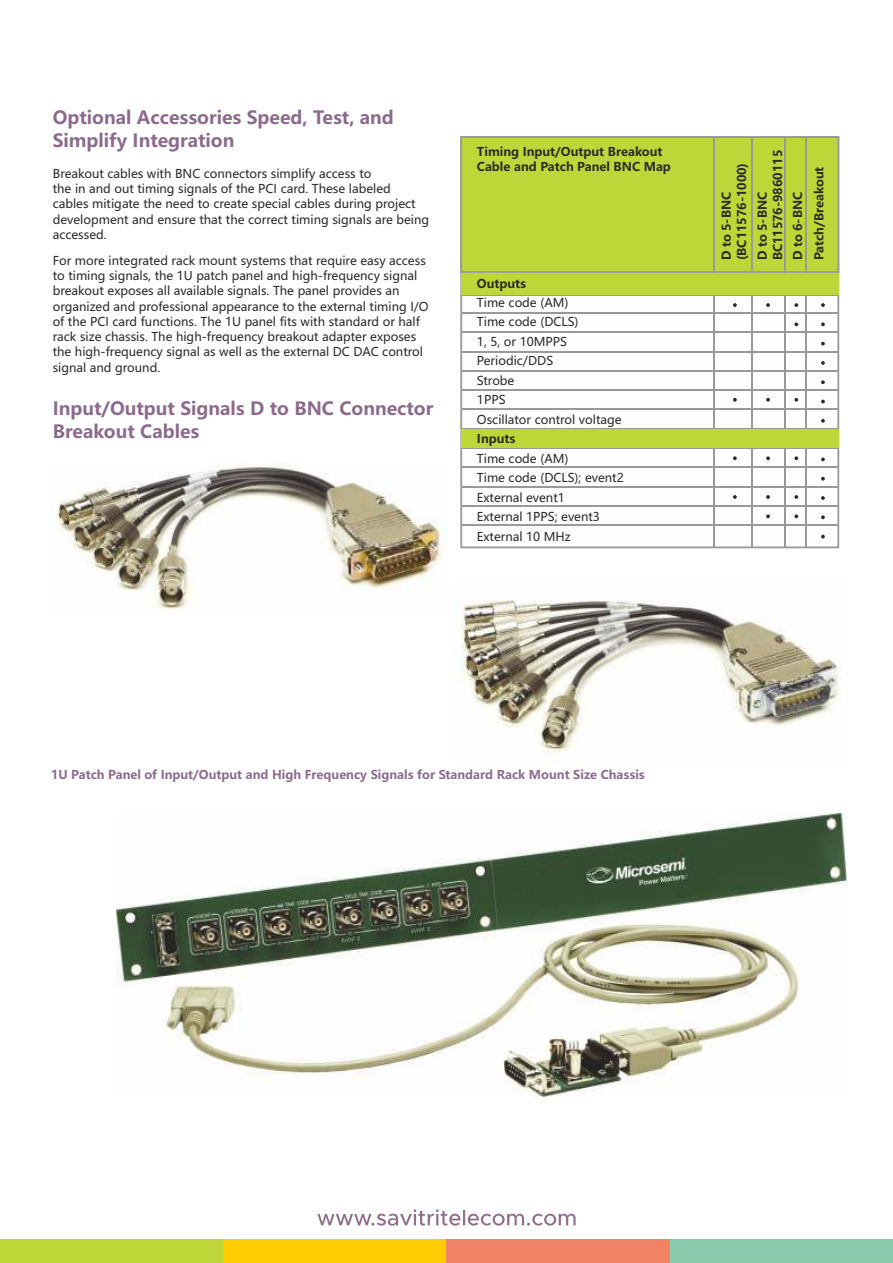
<style>
.page{position:relative;width:893px;height:1263px;background:#fff}
.page>*{position:absolute;margin:0;border:0;box-sizing:border-box;transform-origin:0 0}
.t1{font:700 18px/22.8px "Microsoft Ya Hei UI";color:#8b6a8c}
.t2{font:12px/15.3px "Microsoft Ya Hei UI";color:#2b2a29}
.t3{font:700 12px/15.3px "Microsoft Ya Hei UI";color:#2b2a29}
.t4{font:700 12px "Microsoft Ya Hei UI";color:#8b6a8c}
</style>
<div class="page">
<svg style="left:460px;top:274px;width:380px;height:275px"></svg>
<div style="left:460px;top:136px;width:380px;height:138px;background:#bdd738"></div>
<hr style="left:714px;top:137px;width:1px;height:410px;background:#999">
<hr style="left:751px;top:137px;width:1px;height:410px;background:#999">
<hr style="left:784px;top:137px;width:1px;height:410px;background:#999">
<hr style="left:805px;top:137px;width:2px;height:410px;background:#999">
<hr style="left:461px;top:294px;width:377px;height:2px;background:#999">
<hr style="left:461px;top:312px;width:377px;height:1px;background:#999">
<hr style="left:461px;top:332px;width:377px;height:1px;background:#999">
<hr style="left:461px;top:351px;width:377px;height:1px;background:#999">
<hr style="left:461px;top:370px;width:377px;height:1px;background:#999">
<hr style="left:461px;top:389px;width:377px;height:2px;background:#999">
<hr style="left:461px;top:409px;width:377px;height:1px;background:#999">
<hr style="left:461px;top:428px;width:377px;height:1px;background:#999">
<hr style="left:461px;top:447px;width:377px;height:1px;background:#999">
<hr style="left:461px;top:467px;width:377px;height:1px;background:#999">
<hr style="left:461px;top:486px;width:377px;height:1px;background:#999">
<hr style="left:461px;top:505px;width:377px;height:1px;background:#999">
<hr style="left:461px;top:525px;width:377px;height:1px;background:#999">
<svg style="left:733px;top:303px;width:4px;height:4px"></svg>
<svg style="left:821px;top:303px;width:4px;height:4px"></svg>
<svg style="left:821px;top:322px;width:4px;height:4px"></svg>
<svg style="left:821px;top:342px;width:4px;height:3px"></svg>
<svg style="left:821px;top:361px;width:4px;height:4px"></svg>
<svg style="left:821px;top:380px;width:4px;height:4px"></svg>
<svg style="left:821px;top:400px;width:4px;height:3px"></svg>
<svg style="left:821px;top:419px;width:4px;height:4px"></svg>
<svg style="left:821px;top:457px;width:4px;height:4px"></svg>
<svg style="left:821px;top:477px;width:4px;height:4px"></svg>
<svg style="left:821px;top:496px;width:4px;height:4px"></svg>
<svg style="left:821px;top:515px;width:4px;height:4px"></svg>
<svg style="left:821px;top:535px;width:4px;height:3px"></svg>
<svg style="left:794px;top:303px;width:4px;height:4px"></svg>
<svg style="left:794px;top:322px;width:4px;height:4px"></svg>
<svg style="left:766px;top:303px;width:4px;height:4px"></svg>
<svg style="left:733px;top:398px;width:4px;height:4px"></svg>
<svg style="left:794px;top:398px;width:4px;height:4px"></svg>
<svg style="left:766px;top:398px;width:4px;height:4px"></svg>
<svg style="left:733px;top:495px;width:4px;height:4px"></svg>
<svg style="left:794px;top:495px;width:4px;height:4px"></svg>
<svg style="left:766px;top:495px;width:4px;height:4px"></svg>
<svg style="left:794px;top:514px;width:4px;height:4px"></svg>
<svg style="left:766px;top:514px;width:4px;height:4px"></svg>
<img style="left:461px;top:600px;width:380px;height:155px">
<img style="left:50px;top:464px;width:392px;height:145px">
<img style="left:116px;top:813px;width:730px;height:283px">
<div style="left:670px;top:1239px;width:223px;height:24px;background:#8ccaae"></div>
<div style="left:223px;top:1239px;width:223px;height:24px;background:#fecc00"></div>
<div style="left:446px;top:1239px;width:224px;height:24px;background:#f08365"></div>
<div style="left:0;top:1239px;width:223px;height:24px;background:#bdd738"></div>
<svg style="left:317px;top:1209px;width:259px;height:16px"></svg>
<div style="left:461px;top:429px;width:377px;height:18px;background:#bdd738"></div>
<svg style="left:733px;top:456px;width:4px;height:4px"></svg>
<svg style="left:794px;top:456px;width:4px;height:4px"></svg>
<svg style="left:766px;top:456px;width:4px;height:4px"></svg>
<div style="left:461px;top:273px;width:377px;height:21px;background:#bdd738"></div>
<h1 class="t1" style="left:53px;top:108px;width:343px">Optional Accessories Speed, Test, and<br>Simplify Integration</h1>
<p class="t2" style="left:53px;top:167px;width:378px">Breakout cables with BNC connectors simplify access to<br>the in and out timing signals of the PCI card. These labeled cables mitigate the need to create special cables during project development and ensure that the correct timing signals are being accessed.</p>
<p class="t2" style="left:53px;top:254px;width:378px">For more integrated rack mount systems that require easy access to timing signals, the 1U patch panel and high-frequency signal breakout exposes all available signals. The panel provides an organized and professional appearance to the external timing I/O of the PCI card functions. The 1U panel fits with standard or half rack size chassis. The high-frequency breakout adapter exposes the high-frequency signal as well as the external DC DAC control signal and ground.</p>
<h1 class="t1" style="left:53px;top:399px;width:382px">Input/Output Signals D to BNC Connector<br>Breakout Cables</h1>
<p class="t3" style="left:477px;top:145px;width:195px">Timing Input/Output Breakout<br>Cable and Patch Panel BNC Map</p>
<p class="t3" style="left:477px;top:277px;width:51px">Outputs</p>
<p class="t2" style="left:477px;top:294px;width:103px;line-height:19.5px">Time code (AM)<br>Time code (DCLS)<br>1, 5, or 10MPPS</p>
<p class="t2" style="left:477px;top:352px;width:146px;line-height:19.5px">Periodic/DDS<br>Strobe<br>1PPS<br>Oscillator control voltage</p>
<p class="t3" style="left:477px;top:432px;width:40px">Inputs</p>
<p class="t2" style="left:477px;top:452px;width:93px">Time code (AM)</p>
<p class="t2" style="left:477px;top:469px;width:148px;line-height:19.5px">Time code (DCLS); event2<br>External event1<br>External 1PPS; event3<br>External 10 MHz</p>
<p class="t3" style="left:720px;top:260px;width:99px;rotate:-90deg">D to 5-BNC (BC11576-1000)</p>
<p class="t3" style="left:756px;top:260px;width:112px;rotate:-90deg">D to 5-BNC<br>BC11576-9860115</p>
<p class="t3" style="left:788px;top:260px;width:95px;line-height:21.3px;rotate:-90deg">D to 6-BNC<br>Patch/Breakout</p>
<p class="t4" style="left:51px;top:769px;width:595px">1U Patch Panel of Input/Output and High Frequency Signals for Standard Rack Mount Size Chassis</p>
</div>
